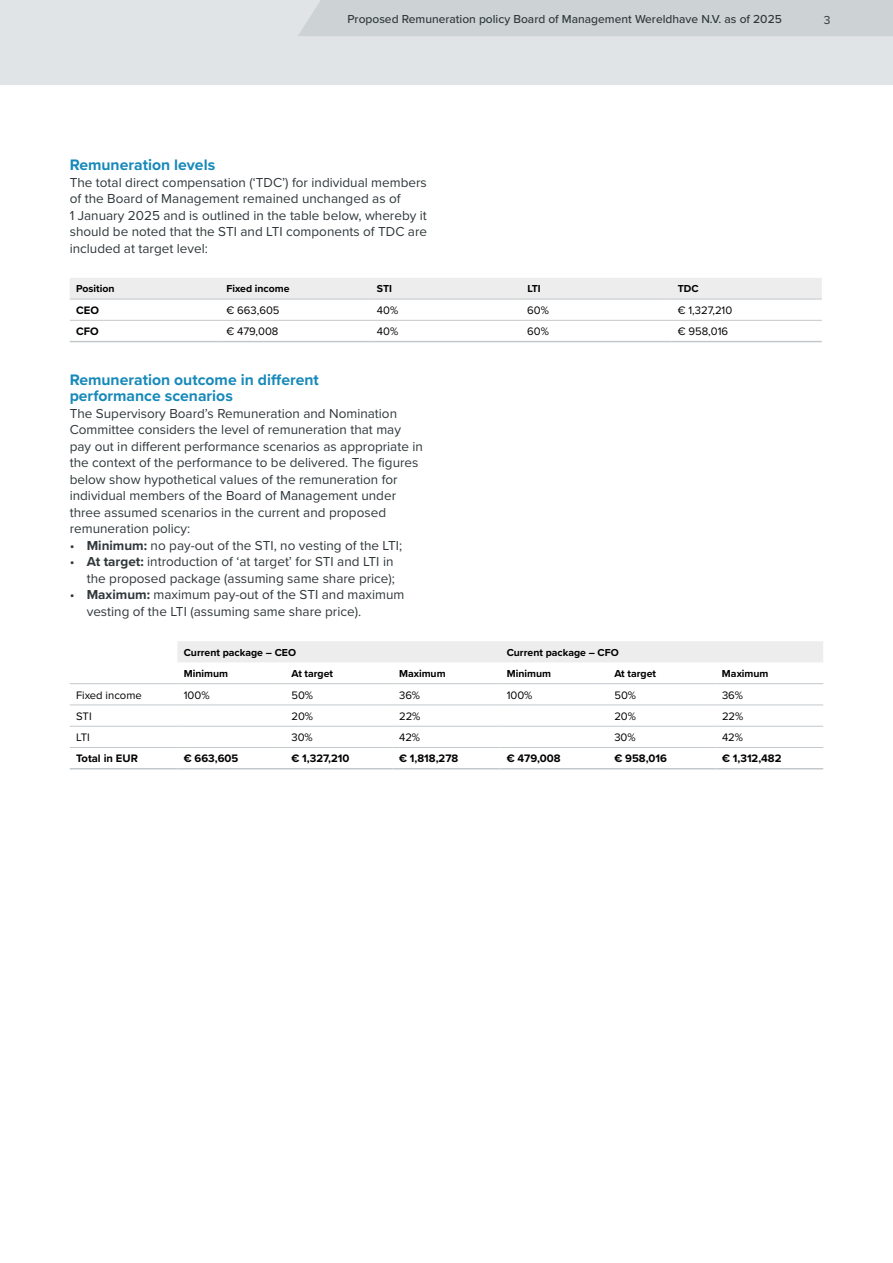
<style>
.page{position:relative;width:893px;height:1263px;background:#fff}
.page>*{position:absolute;margin:0;border:0;box-sizing:border-box;transform-origin:0 0}
.t1{font:700 15.75px/16.5px "Proxima Nova";color:#1789ba}
.t2{font:13.5px/16.5px "Proxima Nova";color:#30383b}
.t3{font:500 12px "Proxima Nova";color:#30383b}
.t4{font:12px "Proxima Nova";color:#30383b}
.t5{font:11.25px "Proxima Nova";color:#000}
.t6{font:700 11.25px "Proxima Nova";color:#000}
.t7{font:700 10.5px "Proxima Nova";color:#000}
.s1{font-weight:700}
</style>
<div class="page">
<div style="left:70px;top:278px;width:752px;height:21px;background:#ededed"></div>
<hr style="left:70px;top:299px;width:150px;height:1px;background:#c3c8cc">
<hr style="left:220px;top:299px;width:151px;height:1px;background:#c3c8cc">
<hr style="left:371px;top:299px;width:150px;height:1px;background:#c3c8cc">
<hr style="left:521px;top:299px;width:150px;height:1px;background:#c3c8cc">
<hr style="left:671px;top:299px;width:151px;height:1px;background:#c3c8cc">
<hr style="left:70px;top:320px;width:150px;height:1px;background:#c3c8cc">
<hr style="left:220px;top:320px;width:151px;height:1px;background:#c3c8cc">
<hr style="left:371px;top:320px;width:150px;height:1px;background:#c3c8cc">
<hr style="left:521px;top:320px;width:150px;height:1px;background:#c3c8cc">
<hr style="left:671px;top:320px;width:151px;height:1px;background:#c3c8cc">
<hr style="left:70px;top:341px;width:150px;height:1px;background:#c3c8cc">
<hr style="left:220px;top:341px;width:151px;height:1px;background:#c3c8cc">
<hr style="left:371px;top:341px;width:150px;height:1px;background:#c3c8cc">
<hr style="left:521px;top:341px;width:150px;height:1px;background:#c3c8cc">
<hr style="left:671px;top:341px;width:151px;height:1px;background:#c3c8cc">
<div style="left:177px;top:641px;width:646px;height:21px;background:#ededed"></div>
<hr style="left:70px;top:683px;width:107px;height:1px;background:#c3c8cc">
<hr style="left:177px;top:683px;width:108px;height:1px;background:#c3c8cc">
<hr style="left:285px;top:683px;width:108px;height:1px;background:#c3c8cc">
<hr style="left:393px;top:683px;width:107px;height:1px;background:#c3c8cc">
<hr style="left:500px;top:683px;width:108px;height:1px;background:#c3c8cc">
<hr style="left:608px;top:683px;width:108px;height:1px;background:#c3c8cc">
<hr style="left:716px;top:683px;width:107px;height:1px;background:#c3c8cc">
<hr style="left:70px;top:705px;width:107px;height:1px;background:#c3c8cc">
<hr style="left:177px;top:705px;width:108px;height:1px;background:#c3c8cc">
<hr style="left:285px;top:705px;width:108px;height:1px;background:#c3c8cc">
<hr style="left:393px;top:705px;width:107px;height:1px;background:#c3c8cc">
<hr style="left:500px;top:705px;width:108px;height:1px;background:#c3c8cc">
<hr style="left:608px;top:705px;width:108px;height:1px;background:#c3c8cc">
<hr style="left:716px;top:705px;width:107px;height:1px;background:#c3c8cc">
<hr style="left:70px;top:726px;width:107px;height:1px;background:#c3c8cc">
<hr style="left:177px;top:726px;width:108px;height:1px;background:#c3c8cc">
<hr style="left:285px;top:726px;width:108px;height:1px;background:#c3c8cc">
<hr style="left:393px;top:726px;width:107px;height:1px;background:#c3c8cc">
<hr style="left:500px;top:726px;width:108px;height:1px;background:#c3c8cc">
<hr style="left:608px;top:726px;width:108px;height:1px;background:#c3c8cc">
<hr style="left:716px;top:726px;width:107px;height:1px;background:#c3c8cc">
<hr style="left:70px;top:747px;width:107px;height:1px;background:#c3c8cc">
<hr style="left:177px;top:747px;width:108px;height:1px;background:#c3c8cc">
<hr style="left:285px;top:747px;width:108px;height:1px;background:#c3c8cc">
<hr style="left:393px;top:747px;width:107px;height:1px;background:#c3c8cc">
<hr style="left:500px;top:747px;width:108px;height:1px;background:#c3c8cc">
<hr style="left:608px;top:747px;width:108px;height:1px;background:#c3c8cc">
<hr style="left:716px;top:747px;width:107px;height:1px;background:#c3c8cc">
<hr style="left:70px;top:768px;width:107px;height:1px;background:#c3c8cc">
<hr style="left:177px;top:768px;width:108px;height:1px;background:#c3c8cc">
<hr style="left:285px;top:768px;width:108px;height:1px;background:#c3c8cc">
<hr style="left:393px;top:768px;width:107px;height:1px;background:#c3c8cc">
<hr style="left:500px;top:768px;width:108px;height:1px;background:#c3c8cc">
<hr style="left:608px;top:768px;width:108px;height:1px;background:#c3c8cc">
<hr style="left:716px;top:768px;width:107px;height:1px;background:#c3c8cc">
<div style="left:0;top:0;width:893px;height:87px;background:#e1e4e6"></div>
<div style="left:298px;top:0;width:595px;height:36px;background:#cdd2d5"></div>
<hr style="left:0;top:85px;width:893px;height:4px;background:#fff">
<p class="t3" style="left:347px;top:10px;width:436px">Proposed Remuneration policy Board of Management Wereldhave N.V. as of 2025</p>
<p class="t4" style="left:824px;top:11px;width:8px">3</p>
<p class="t1" style="left:70px;top:156px;width:147px">Remuneration levels</p>
<p class="t2" style="left:70px;top:173px;width:359px">The total direct compensation (‘TDC’) for individual members of the Board of Management remained unchanged as of<br>1 January 2025 and is outlined in the table below, whereby it should be noted that the STI and LTI components of TDC are included at target level:</p>
<p class="t7" style="left:76px;top:281px;width:40px">Position</p>
<p class="t7" style="left:227px;top:281px;width:65px">Fixed income</p>
<p class="t7" style="left:377px;top:281px;width:17px">STI</p>
<p class="t7" style="left:527px;top:281px;width:15px">LTI</p>
<p class="t7" style="left:678px;top:281px;width:22px">TDC</p>
<p class="t6" style="left:76px;top:302px;width:24px">CEO</p>
<p class="t5" style="left:227px;top:302px;width:55px">€ 663,605</p>
<p class="t5" style="left:377px;top:302px;width:23px">40%</p>
<p class="t5" style="left:527px;top:302px;width:23px">60%</p>
<p class="t5" style="left:678px;top:302px;width:56px">€ 1,327,210</p>
<p class="t6" style="left:76px;top:323px;width:24px">CFO</p>
<p class="t5" style="left:227px;top:323px;width:53px">€ 479,008</p>
<p class="t5" style="left:377px;top:323px;width:23px">40%</p>
<p class="t5" style="left:527px;top:323px;width:23px">60%</p>
<p class="t5" style="left:678px;top:323px;width:52px">€ 958,016</p>
<p class="t1" style="left:70px;top:371px;width:251px">Remuneration outcome in different performance scenarios</p>
<p class="t2" style="left:70px;top:404px;width:355px">The Supervisory Board’s Remuneration and Nomination Committee considers the level of remuneration that may pay out in different performance scenarios as appropriate in the context of the performance to be delivered. The figures below show hypothetical values of the remuneration for individual members of the Board of Management under three assumed scenarios in the current and proposed remuneration policy:</p>
<p class="t2" style="left:70px;top:536px;width:334px">• <span class="s1">Minimum:</span> no pay-out of the STI, no vesting of the LTI;</p>
<p class="t2" style="left:70px;top:553px;width:327px;text-align:right">• <span class="s1">At target:</span> introduction of ‘at target’ for STI and LTI in the proposed package (assuming same share price);</p>
<p class="t2" style="left:87px;top:586px;width:319px;text-indent:-17px">• <span class="s1">Maximum:</span> maximum pay-out of the STI and maximum vesting of the LTI (assuming same share price).</p>
<p class="t7" style="left:184px;top:644px;width:114px">Current package – CEO</p>
<p class="t7" style="left:507px;top:644px;width:114px">Current package – CFO</p>
<p class="t7" style="left:184px;top:666px;width:46px">Minimum</p>
<p class="t7" style="left:291px;top:666px;width:43px">At target</p>
<p class="t7" style="left:399px;top:666px;width:48px">Maximum</p>
<p class="t7" style="left:507px;top:666px;width:46px">Minimum</p>
<p class="t7" style="left:614px;top:666px;width:43px">At target</p>
<p class="t7" style="left:722px;top:666px;width:48px">Maximum</p>
<p class="t5" style="left:76px;top:686px;width:67px">Fixed income</p>
<p class="t5" style="left:184px;top:686px;width:27px">100%</p>
<p class="t5" style="left:291px;top:686px;width:23px">50%</p>
<p class="t5" style="left:399px;top:686px;width:23px">36%</p>
<p class="t5" style="left:507px;top:686px;width:27px">100%</p>
<p class="t5" style="left:614px;top:686px;width:23px">50%</p>
<p class="t5" style="left:722px;top:686px;width:23px">36%</p>
<p class="t5" style="left:76px;top:708px;width:17px">STI</p>
<p class="t5" style="left:291px;top:708px;width:23px">20%</p>
<p class="t5" style="left:399px;top:708px;width:23px">22%</p>
<p class="t5" style="left:614px;top:708px;width:23px">20%</p>
<p class="t5" style="left:722px;top:708px;width:23px">22%</p>
<p class="t5" style="left:76px;top:729px;width:15px">LTI</p>
<p class="t5" style="left:291px;top:729px;width:23px">30%</p>
<p class="t5" style="left:399px;top:729px;width:23px">42%</p>
<p class="t5" style="left:614px;top:729px;width:23px">30%</p>
<p class="t5" style="left:722px;top:729px;width:23px">42%</p>
<p class="t6" style="left:76px;top:750px;width:63px">Total in EUR</p>
<p class="t6" style="left:184px;top:750px;width:56px">€ 663,605</p>
<p class="t6" style="left:291px;top:750px;width:60px">€ 1,327,210</p>
<p class="t6" style="left:399px;top:750px;width:61px">€ 1,818,278</p>
<p class="t6" style="left:507px;top:750px;width:55px">€ 479,008</p>
<p class="t6" style="left:614px;top:750px;width:54px">€ 958,016</p>
<p class="t6" style="left:722px;top:750px;width:61px">€ 1,312,482</p>
</div>
